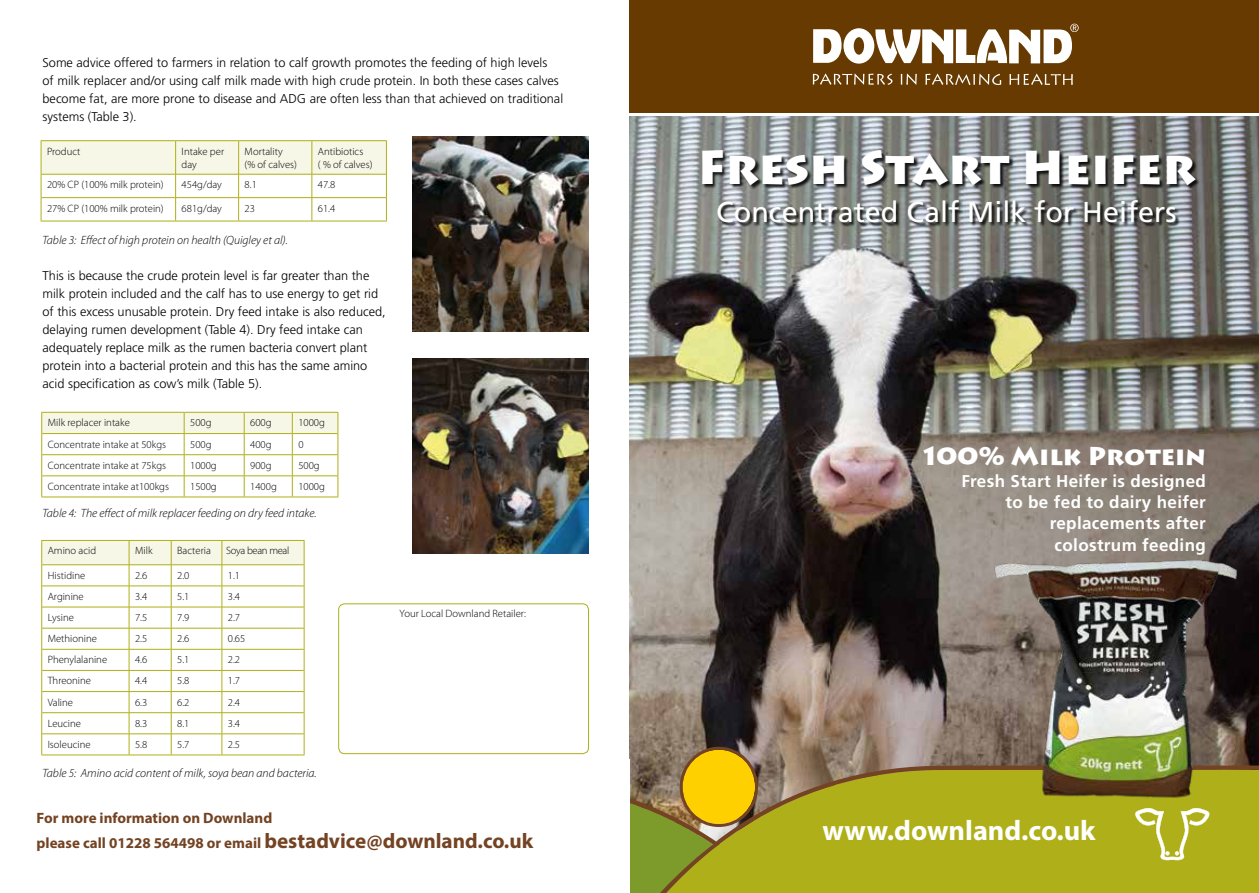
<style>
.page{position:relative;width:1259px;height:893px;background:#fff}
.page>*{position:absolute;margin:0;border:0;box-sizing:border-box;transform-origin:0 0}
.t1{font:900 46.8px "Lithos Pro";color:#fff}
.t2{font:28.8px "Frutiger LT Std";color:#fff}
.t3{font:700 28.35px "Myriad Pro";color:#fff}
.t4{font:900 25.5px "Lithos Pro";color:#fff}
.t5{font:700 17.1px/21.3px "Frutiger LT Std";letter-spacing:.02em;color:#fff;text-align:right}
.t6{font:700 15px/25.3px "Myriad Pro";color:#734323}
.t7{font:300 12.75px/18px "Frutiger LT Std";color:#000}
.t8{font:italic 300 12px "Myriad Pro";color:#000}
.t9{font:300 10.65px/13.5px "Myriad Pro";color:#000}
.t10{font:300 10.65px "Myriad Pro";letter-spacing:-.03em;color:#000}
.s1{font-size:21.15px}
</style>
<div class="page">
<img style="left:630px;top:117px;width:629px;height:648px">
<div style="left:702px;top:151px;width:498px;height:76px;background:#000;opacity:.85"></div>
<svg style="left:679px;top:747px;width:79px;height:18px"></svg>
<svg style="left:630px;top:765px;width:629px;height:128px;background:#aaa620"></svg>
<svg style="left:1135px;top:808px;width:74px;height:53px;background:#bfbf49"></svg>
<img style="left:989px;top:555px;width:251px;height:247px">
<div style="left:630px;top:0;width:629px;height:112px;background:#663a00"></div>
<svg style="left:813px;top:24px;width:265px;height:61px"></svg>
<img style="left:412px;top:136px;width:176px;height:196px">
<hr style="left:41px;top:140px;width:135px;height:1px;background:#afaf19">
<hr style="left:176px;top:140px;width:63px;height:1px;background:#afaf19">
<hr style="left:239px;top:140px;width:73px;height:1px;background:#afaf19">
<hr style="left:312px;top:140px;width:75px;height:1px;background:#afaf19">
<hr style="left:41px;top:221px;width:135px;height:1px;background:#afaf19">
<hr style="left:176px;top:221px;width:63px;height:1px;background:#afaf19">
<hr style="left:239px;top:221px;width:73px;height:1px;background:#afaf19">
<hr style="left:312px;top:221px;width:75px;height:1px;background:#afaf19">
<svg style="left:41px;top:141px;width:346px;height:80px"></svg>
<hr style="left:41px;top:497px;width:143px;height:1px;background:#afaf19">
<hr style="left:184px;top:497px;width:60px;height:1px;background:#afaf19">
<hr style="left:244px;top:497px;width:48px;height:1px;background:#afaf19">
<hr style="left:292px;top:497px;width:46px;height:1px;background:#afaf19">
<svg style="left:41px;top:412px;width:297px;height:85px"></svg>
<hr style="left:41px;top:755px;width:88px;height:1px;background:#afaf19">
<hr style="left:129px;top:755px;width:42px;height:1px;background:#afaf19">
<hr style="left:171px;top:755px;width:51px;height:1px;background:#afaf19">
<hr style="left:222px;top:755px;width:82px;height:1px;background:#afaf19">
<svg style="left:41px;top:540px;width:264px;height:215px"></svg>
<img style="left:412px;top:358px;width:176px;height:196px">
<div style="left:338px;top:604px;width:251px;height:150px;border:1px solid #afaf19;border-radius:6px"></div>
<p class="t7" style="left:43px;top:54px;width:522px">Some advice offered to farmers in relation to calf growth promotes the feeding of high levels<br>of milk replacer and/or using calf milk made with high crude protein. In both these cases calves become fat, are more prone to disease and ADG are often less than that achieved on traditional systems (Table 3).</p>
<p class="t9" style="left:47px;top:145px;width:35px">Product</p>
<p class="t9" style="left:182px;top:145px;width:44px">Intake per day</p>
<p class="t9" style="left:245px;top:145px;width:54px">Mortality<br>(% of calves)</p>
<p class="t9" style="left:318px;top:145px;width:56px">Antibiotics<br>( % of calves)</p>
<p class="t9" style="left:47px;top:178px;width:118px">20% CP (100% milk protein)</p>
<p class="t9" style="left:182px;top:178px;width:42px">454g/day</p>
<p class="t9" style="left:245px;top:178px;width:14px">8.1</p>
<p class="t9" style="left:318px;top:178px;width:19px">47.8</p>
<p class="t9" style="left:47px;top:201px;width:118px">27% CP (100% milk protein)</p>
<p class="t9" style="left:182px;top:201px;width:42px">681g/day</p>
<p class="t9" style="left:245px;top:201px;width:12px">23</p>
<p class="t9" style="left:318px;top:201px;width:19px">61.4</p>
<p class="t8" style="left:43px;top:234px;width:247px">Table 3: Effect of high protein on health (Quigley et al).</p>
<p class="t7" style="left:43px;top:267px;width:345px">This is because the crude protein level is far greater than the milk protein included and the calf has to use energy to get rid of this excess unusable protein. Dry feed intake is also reduced, delaying rumen development (Table 4). Dry feed intake can adequately replace milk as the rumen bacteria convert plant protein into a bacterial protein and this has the same amino acid specification as cow’s milk (Table 5).</p>
<p class="t9" style="left:48px;top:416px;width:84px">Milk replacer intake</p>
<p class="t9" style="left:190px;top:416px;width:23px">500g</p>
<p class="t9" style="left:250px;top:416px;width:23px">600g</p>
<p class="t9" style="left:298px;top:416px;width:28px">1000g</p>
<p class="t9" style="left:48px;top:437px;width:120px">Concentrate intake at 50kgs</p>
<p class="t9" style="left:190px;top:437px;width:23px">500g</p>
<p class="t9" style="left:250px;top:437px;width:23px">400g</p>
<p class="t9" style="left:298px;top:437px;width:7px">0</p>
<p class="t9" style="left:48px;top:459px;width:120px">Concentrate intake at 75kgs</p>
<p class="t9" style="left:190px;top:459px;width:28px">1000g</p>
<p class="t9" style="left:250px;top:459px;width:23px">900g</p>
<p class="t9" style="left:298px;top:459px;width:23px">500g</p>
<p class="t9" style="left:48px;top:480px;width:123px">Concentrate intake at100kgs</p>
<p class="t9" style="left:190px;top:480px;width:28px">1500g</p>
<p class="t9" style="left:250px;top:480px;width:28px">1400g</p>
<p class="t9" style="left:298px;top:480px;width:28px">1000g</p>
<p class="t8" style="left:43px;top:507px;width:275px">Table 4: The effect of milk replacer feeding on dry feed intake.</p>
<p class="t9" style="left:48px;top:544px;width:50px">Amino acid</p>
<p class="t9" style="left:135px;top:544px;width:19px">Milk</p>
<p class="t9" style="left:177px;top:544px;width:35px">Bacteria</p>
<p class="t10" style="left:226px;top:545px;width:65px">Soya bean meal</p>
<p class="t9" style="left:48px;top:569px;width:39px">Histidine</p>
<p class="t9" style="left:135px;top:569px;width:14px">2.6</p>
<p class="t9" style="left:177px;top:569px;width:14px">2.0</p>
<p class="t9" style="left:228px;top:569px;width:14px">1.1</p>
<p class="t9" style="left:48px;top:590px;width:38px">Arginine</p>
<p class="t9" style="left:135px;top:590px;width:14px">3.4</p>
<p class="t9" style="left:177px;top:590px;width:14px">5.1</p>
<p class="t9" style="left:228px;top:590px;width:14px">3.4</p>
<p class="t9" style="left:48px;top:611px;width:28px">Lysine</p>
<p class="t9" style="left:135px;top:611px;width:14px">7.5</p>
<p class="t9" style="left:177px;top:611px;width:14px">7.9</p>
<p class="t9" style="left:228px;top:611px;width:14px">2.7</p>
<p class="t9" style="left:48px;top:632px;width:51px">Methionine</p>
<p class="t9" style="left:135px;top:632px;width:14px">2.5</p>
<p class="t9" style="left:177px;top:632px;width:14px">2.6</p>
<p class="t9" style="left:228px;top:632px;width:19px">0.65</p>
<p class="t9" style="left:48px;top:653px;width:61px">Phenylalanine</p>
<p class="t9" style="left:135px;top:653px;width:14px">4.6</p>
<p class="t9" style="left:177px;top:653px;width:14px">5.1</p>
<p class="t9" style="left:228px;top:653px;width:14px">2.2</p>
<p class="t9" style="left:48px;top:674px;width:45px">Threonine</p>
<p class="t9" style="left:135px;top:674px;width:14px">4.4</p>
<p class="t9" style="left:177px;top:674px;width:14px">5.8</p>
<p class="t9" style="left:228px;top:674px;width:14px">1.7</p>
<p class="t9" style="left:48px;top:695px;width:27px">Valine</p>
<p class="t9" style="left:135px;top:695px;width:14px">6.3</p>
<p class="t9" style="left:177px;top:695px;width:14px">6.2</p>
<p class="t9" style="left:228px;top:695px;width:14px">2.4</p>
<p class="t9" style="left:48px;top:716px;width:35px">Leucine</p>
<p class="t9" style="left:135px;top:716px;width:14px">8.3</p>
<p class="t9" style="left:177px;top:716px;width:14px">8.1</p>
<p class="t9" style="left:228px;top:716px;width:14px">3.4</p>
<p class="t9" style="left:48px;top:738px;width:44px">Isoleucine</p>
<p class="t9" style="left:135px;top:738px;width:14px">5.8</p>
<p class="t9" style="left:177px;top:738px;width:14px">5.7</p>
<p class="t9" style="left:228px;top:738px;width:14px">2.5</p>
<p class="t8" style="left:43px;top:766px;width:276px">Table 5: Amino acid content of milk, soya bean and bacteria.</p>
<p class="t9" style="left:399px;top:607px;width:128px">Your Local Downland Retailer:</p>
<p class="t6" style="left:37px;top:805px;width:498px">For more information on Downland<br>please call 01228 564498 or email <span class="s1">bestadvice@downland.co.uk</span></p>
<h1 class="t1" style="left:697px;top:139px;width:499px">Fresh Start Heifer</h1>
<h2 class="t2" style="left:716px;top:195px;width:462px">Concentrated Calf Milk for Heifers</h2>
<h3 class="t4" style="left:919px;top:441px;width:288px">100% Milk Protein</h3>
<h3 class="t5" style="left:961px;top:470px;width:246px">Fresh Start Heifer is designed to be fed to dairy heifer replacements after<br>colostrum feeding</h3>
<h3 class="t3" style="left:822px;top:812px;width:274px">www.downland.co.uk</h3>
</div>
